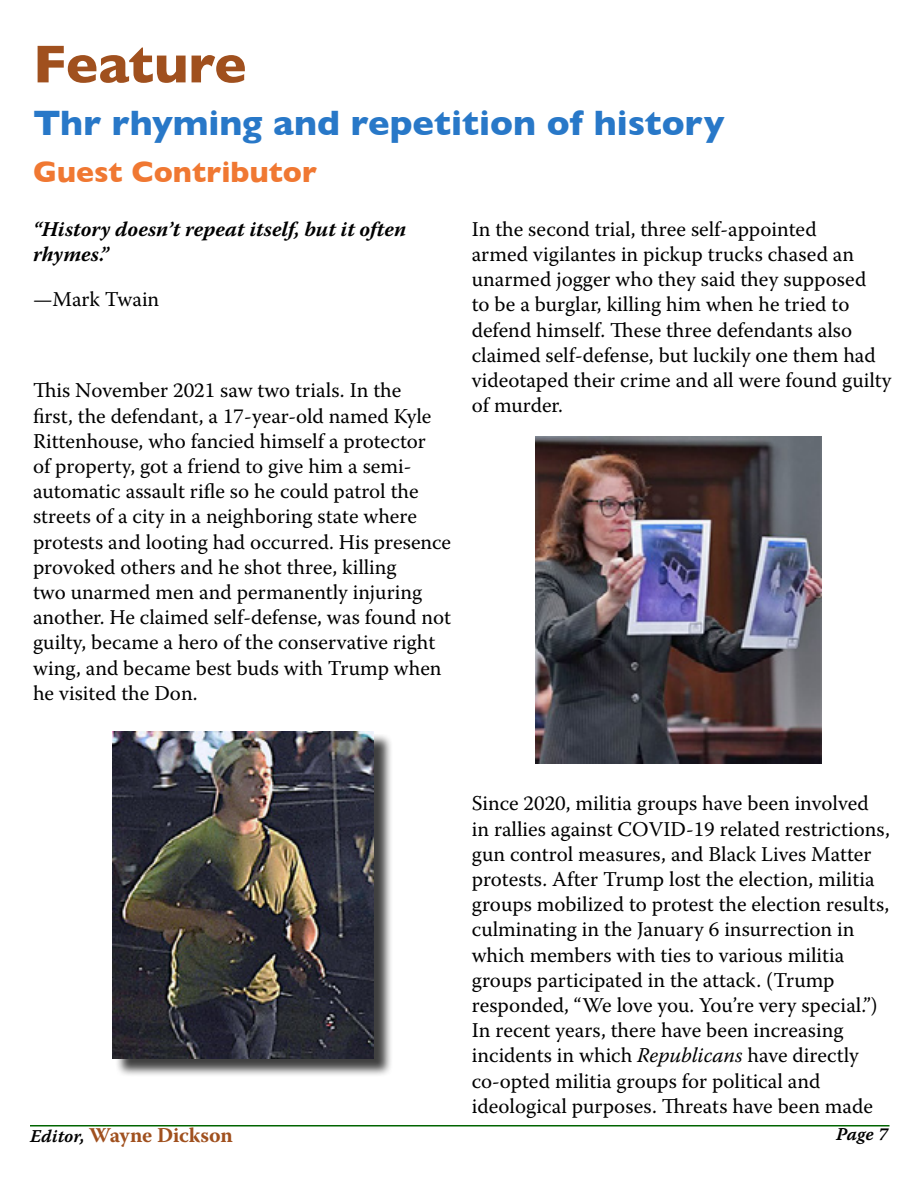
<style>
.page{position:relative;width:918px;height:1188px;background:#fff}
.page>*{position:absolute;margin:0;border:0;box-sizing:border-box;transform-origin:0 0}
.t1{font:700 54px "Gill Sans";letter-spacing:-.005em;color:#a0501e}
.t2{font:700 36px "Gill Sans";color:#2878c8}
.t3{font:700 30px "Gill Sans";color:#f07832}
.t4{font:21px/25.2px "Warnock Pro";color:#000}
.t5{font:italic 700 21px/25.2px "Warnock Pro";color:#000}
.t6{font:700 21px "Warnock Pro";letter-spacing:-.01em;color:#a0501e}
.t7{font:18px "Warnock Pro Semibold It Capt";color:#000}
.s1{font-style:italic}
.s2{font-family:"Warnock Pro Semibold It Capt";font-weight:400;font-size:18px;color:#000}
</style>
<div class="page">
<hr style="left:30px;top:1125px;width:860px;height:1px;background:#006400">
<div style="left:115px;top:734px;width:278px;height:343px;background:#000;opacity:.75"></div>
<img style="left:113px;top:731px;width:261px;height:327px">
<img style="left:536px;top:436px;width:285px;height:328px">
<h1 class="t1" style="left:33px;top:21px;width:215px">Feature</h1>
<h2 class="t2" style="left:33px;top:94px;width:693px">Thr rhyming and repetition of history</h2>
<h3 class="t3" style="left:33px;top:148px;width:286px">Guest Contributor</h3>
<p class="t5" style="left:33px;top:216px;width:375px">“History doesn’t repeat itself, but it often rhymes.”</p>
<p class="t4" style="left:33px;top:287px;width:128px">—Mark Twain</p>
<p class="t4" style="left:472px;top:216px;width:421px">In the second trial, three self-appointed<br>armed vigilantes in pickup trucks chased an unarmed jogger who they said they supposed<br>to be a burglar, killing him when he tried to defend himself. These three defendants also claimed self-defense, but luckily one them had videotaped their crime and all were found guilty of murder.</p>
<p class="t4" style="left:33px;top:377px;width:420px">This November 2021 saw two trials. In the<br>first, the defendant, a 17-year-old named Kyle Rittenhouse, who fancied himself a protector<br>of property, got a friend to give him a semi&shy;automatic assault rifle so he could patrol the streets of a city in a neighboring state where protests and looting had occurred. His presence provoked others and he shot three, killing<br>two unarmed men and permanently injuring another. He claimed self-defense, was found not guilty, became a hero of the conservative right wing, and became best buds with Trump when he visited the Don.</p>
<p class="t4" style="left:472px;top:791px;width:420px">Since 2020, militia groups have been involved in rallies against COVID-19 related restrictions, gun control measures, and Black Lives Matter protests. After Trump lost the election, militia groups mobilized to protest the election results, culminating in the January 6 insurrection in which members with ties to various militia groups participated in the attack. (Trump responded, “We love you. You’re very special.”)<br>In recent years, there have been increasing incidents in which <span class="s1">Republicans</span> have directly co-opted militia groups for political and ideological purposes. Threats have been made</p>
<p class="t6" style="left:30px;top:1122px;width:204px"><span class="s2">Editor,</span> Wayne Dickson</p>
<p class="t7" style="left:836px;top:1123px;width:53px">Page 7</p>
</div>
